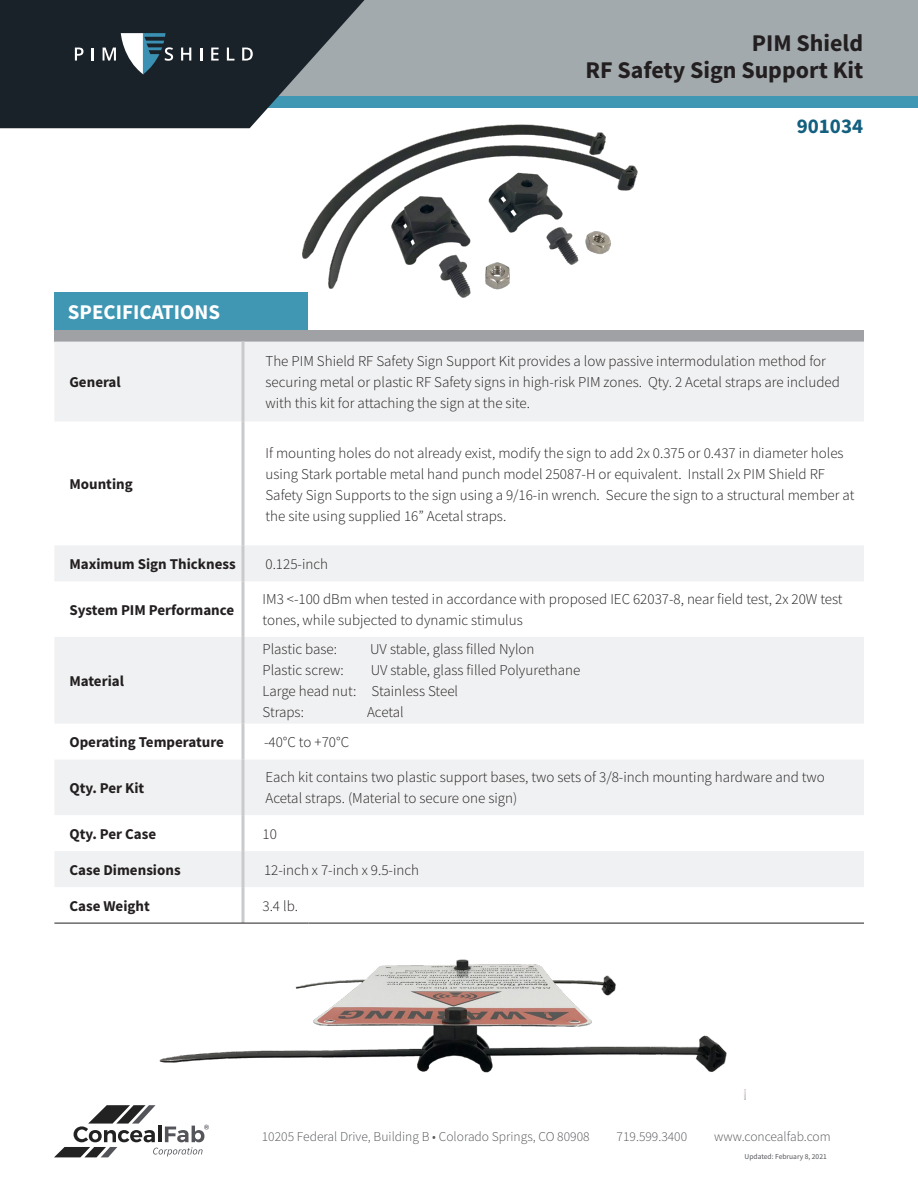
<style>
.page{position:relative;width:918px;height:1188px;background:#fff}
.page>*{position:absolute;margin:0;border:0;box-sizing:border-box;transform-origin:0 0}
.t1{font:700 24px/27px "Source Sans Pro";color:#231f20;text-align:right}
.t2{font:700 21px "Source Sans Pro";color:#fff}
.t3{font:700 21px "Source Sans Pro";color:#135f7f}
.t4{font:300 15px/21px "Source Sans Pro";color:#231f20}
.t5{font:700 15px "Source Sans Pro";color:#231f20}
.t6{font:300 13.5px "Source Sans Pro";color:#54555a}
.t7{font:7.5px "Source Sans Pro";color:#54555a}
</style>
<div class="page">
<div style="left:364px;top:0;width:554px;height:96px;background:#a2aaad"></div>
<div style="left:0;top:96px;width:918px;height:11px;background:#3f97b4"></div>
<svg style="left:0;top:0;width:364px;height:128px;background:#2f3940"></svg>
<svg style="left:54px;top:1105px;width:155px;height:52px"></svg>
<svg style="left:75px;top:48px;width:8px;height:13px"></svg>
<svg style="left:92px;top:48px;width:2px;height:13px"></svg>
<svg style="left:103px;top:33px;width:70px;height:41px"></svg>
<svg style="left:181px;top:48px;width:10px;height:13px"></svg>
<svg style="left:200px;top:48px;width:2px;height:13px"></svg>
<svg style="left:211px;top:48px;width:8px;height:13px"></svg>
<svg style="left:227px;top:48px;width:7px;height:13px"></svg>
<svg style="left:242px;top:48px;width:11px;height:13px"></svg>
<div style="left:54px;top:292px;width:255px;height:38px;background:#3f97b4"></div>
<div style="left:54px;top:330px;width:810px;height:12px;background:#a0a1a5"></div>
<svg style="left:55px;top:342px;width:809px;height:545px;fill:#f0f1f2"></svg>
<hr style="left:242px;top:342px;width:2px;height:80px;background:#c9cacc">
<hr style="left:242px;top:422px;width:2px;height:123px;background:#c9cacc">
<hr style="left:242px;top:545px;width:2px;height:36px;background:#c9cacc">
<hr style="left:242px;top:581px;width:2px;height:56px;background:#c9cacc">
<hr style="left:242px;top:637px;width:2px;height:87px;background:#c9cacc">
<hr style="left:242px;top:724px;width:2px;height:36px;background:#c9cacc">
<hr style="left:242px;top:760px;width:2px;height:55px;background:#c9cacc">
<hr style="left:242px;top:815px;width:2px;height:36px;background:#c9cacc">
<hr style="left:242px;top:851px;width:2px;height:36px;background:#c9cacc">
<hr style="left:242px;top:887px;width:2px;height:36px;background:#c9cacc">
<hr style="left:54px;top:923px;width:189px;height:1px;background:#231f20">
<hr style="left:243px;top:923px;width:66px;height:1px;background:#231f20">
<hr style="left:309px;top:923px;width:555px;height:1px;background:#231f20">
<img style="left:293px;top:117px;width:345px;height:188px">
<img style="left:159px;top:959px;width:587px;height:141px">
<p class="t1" style="left:585px;top:29px;width:279px">PIM Shield<br>RF Safety Sign Support Kit</p>
<p class="t3" style="left:797px;top:112px;width:68px">901034</p>
<p class="t2" style="left:68px;top:298px;width:154px">SPECIFICATIONS</p>
<p class="t5" style="left:69px;top:372px;width:53px">General</p>
<p class="t5" style="left:69px;top:474px;width:65px">Mounting</p>
<p class="t4" style="left:266px;top:351px;width:576px">The PIM Shield RF Safety Sign Support Kit provides a low passive intermodulation method for securing metal or plastic RF Safety signs in high-risk PIM zones. Qty. 2 Acetal straps are included with this kit for attaching the sign at the site.</p>
<p class="t4" style="left:266px;top:442px;width:590px">If mounting holes do not already exist, modify the sign to add 2x 0.375 or 0.437 in diameter holes using Stark portable metal hand punch model 25087-H or equivalent. Install 2x PIM Shield RF Safety Sign Supports to the sign using a 9/16-in wrench. Secure the sign to a structural member at the site using supplied 16” Acetal straps.</p>
<p class="t5" style="left:69px;top:554px;width:168px">Maximum Sign Thickness</p>
<p class="t4" style="left:266px;top:554px;width:64px">0.125-inch</p>
<p class="t5" style="left:69px;top:600px;width:166px">System PIM Performance</p>
<p class="t4" style="left:262px;top:589px;width:582px">IM3 &lt;-100 dBm when tested in accordance with proposed IEC 62037-8, near field test, 2x 20W test tones, while subjected to dynamic stimulus</p>
<p class="t5" style="left:69px;top:671px;width:56px">Material</p>
<p class="t4" style="left:262px;top:639px;width:76px">Plastic base:</p>
<p class="t4" style="left:370px;top:639px;width:166px">UV stable, glass filled Nylon</p>
<p class="t4" style="left:262px;top:660px;width:83px">Plastic screw:</p>
<p class="t4" style="left:371px;top:660px;width:211px">UV stable, glass filled Polyurethane</p>
<p class="t4" style="left:262px;top:681px;width:197px">Large head nut: Stainless Steel</p>
<p class="t4" style="left:262px;top:702px;width:43px">Straps:</p>
<p class="t4" style="left:367px;top:702px;width:38px">Acetal</p>
<p class="t5" style="left:69px;top:732px;width:156px">Operating Temperature</p>
<p class="t4" style="left:264px;top:732px;width:87px">-40°C to +70°C</p>
<p class="t5" style="left:69px;top:778px;width:76px">Qty. Per Kit</p>
<p class="t4" style="left:266px;top:767px;width:561px">Each kit contains two plastic support bases, two sets of 3/8-inch mounting hardware and two<br>Acetal straps. (Material to secure one sign)</p>
<p class="t5" style="left:69px;top:824px;width:88px">Qty. Per Case</p>
<p class="t4" style="left:262px;top:823px;width:16px">10</p>
<p class="t5" style="left:69px;top:860px;width:113px">Case Dimensions</p>
<p class="t4" style="left:264px;top:859px;width:157px">12-inch x 7-inch x 9.5-inch</p>
<p class="t5" style="left:69px;top:896px;width:82px">Case Weight</p>
<p class="t4" style="left:262px;top:895px;width:37px">3.4 lb.</p>
<p class="t6" style="left:262px;top:1129px;width:329px">10205 Federal Drive, Building B • Colorado Springs, CO 80908</p>
<p class="t6" style="left:617px;top:1129px;width:72px">719.599.3400</p>
<p class="t6" style="left:714px;top:1129px;width:118px">www.concealfab.com</p>
<p class="t7" style="left:745px;top:1152px;width:84px">Updated: February 8, 2021</p>
</div>
